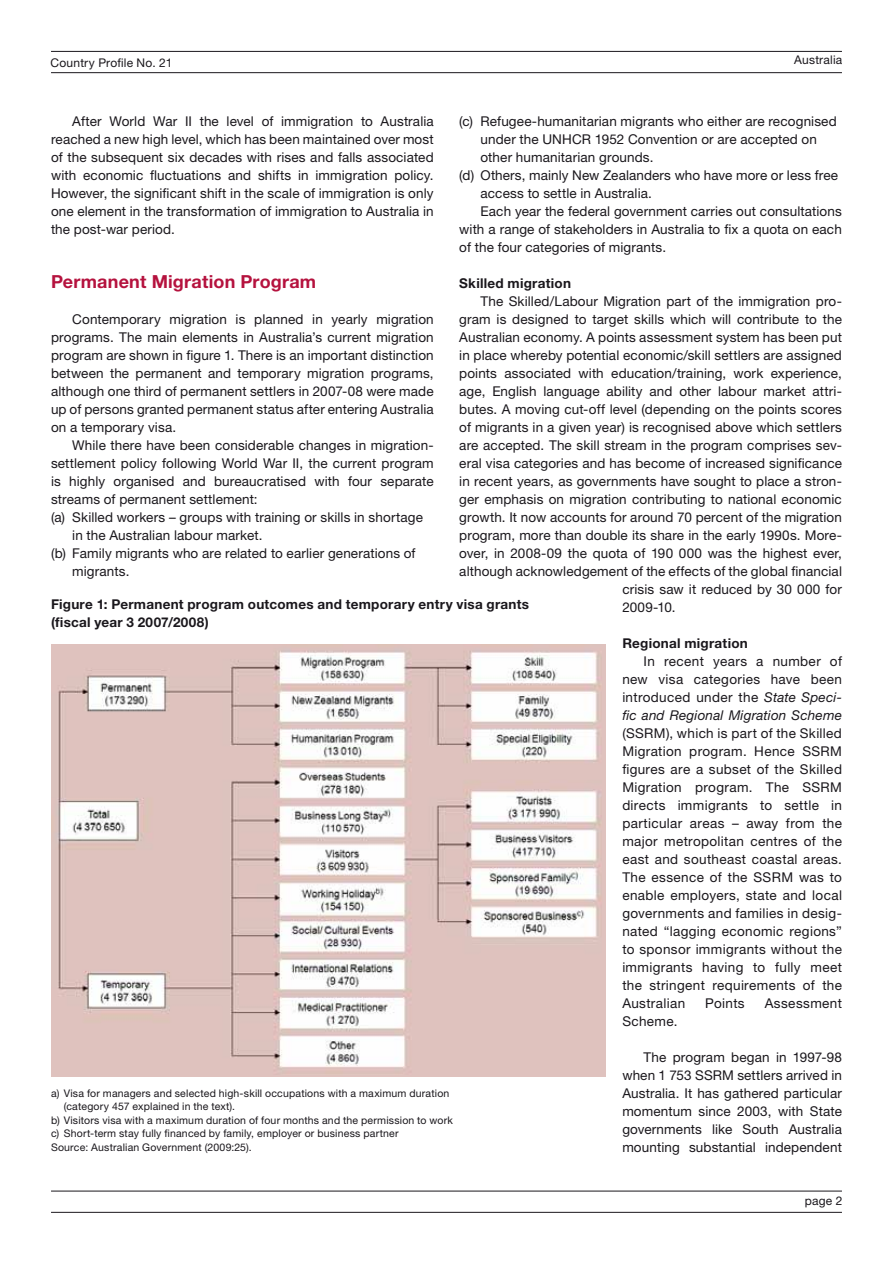
<style>
.page{position:relative;width:893px;height:1263px;background:#fff}
.page>*{position:absolute;margin:0;border:0;box-sizing:border-box;transform-origin:0 0}
.t1{font:700 18px "Helvetica Neue LT Pro";letter-spacing:.01em;color:#b5123e}
.t2{font:13.5px/18px "Helvetica Neue LT Pro";letter-spacing:.01em;color:#1a171c;text-align:justify}
.t3{font:700 13.5px/18px "Helvetica Neue LT Pro";letter-spacing:.02em;color:#1a171c}
.t4{font:13.5px "Helvetica Neue LT Pro";letter-spacing:.03em;color:#1a171c}
.t5{font:12px "Helvetica Neue LT Pro";letter-spacing:.015em;color:#1a171c}
.t6{font:10.5px "Helvetica Neue LT Pro";letter-spacing:.02em;color:#1a171c}
.s1{font-style:italic}
</style>
<div class="page">
<hr style="left:51px;top:51px;width:791px;height:1px;background:#1a171c">
<hr style="left:51px;top:72px;width:791px;height:1px;background:#1a171c">
<hr style="left:51px;top:1191px;width:791px;height:1px;background:#1a171c">
<hr style="left:51px;top:1212px;width:791px;height:1px;background:#1a171c">
<img style="left:51px;top:645px;width:554px;height:432px">
<p class="t5" style="left:51px;top:56px;width:123px">Country Profile No. 21</p>
<p class="t5" style="left:794px;top:53px;width:50px">Australia</p>
<p class="t2" style="left:459px;top:112px;width:379px">(c) Refugee-humanitarian migrants who either are recognised</p>
<p class="t2" style="left:480px;top:130px;width:338px">under the UNHCR 1952 Convention or are accepted on</p>
<p class="t2" style="left:480px;top:148px;width:174px">other humanitarian grounds.</p>
<p class="t2" style="left:459px;top:166px;width:380px">(d) Others, mainly New Zealanders who have more or less free</p>
<p class="t2" style="left:480px;top:184px;width:173px">access to settle in Australia.</p>
<p class="t2" style="left:480px;top:202px;width:363px">Each year the federal government carries out consultations</p>
<p class="t2" style="left:459px;top:220px;width:384px">with a range of stakeholders in Australia to fix a quota on each</p>
<p class="t2" style="left:459px;top:238px;width:208px">of the four categories of migrants.</p>
<p class="t3" style="left:459px;top:274px;width:113px">Skilled migration</p>
<p class="t2" style="left:480px;top:292px;width:363px">The Skilled/Labour Migration part of the immigration pro-</p>
<p class="t2" style="left:459px;top:310px;width:384px">gram is designed to target skills which will contribute to the</p>
<p class="t2" style="left:459px;top:328px;width:384px">Australian economy. A points assessment system has been put</p>
<p class="t2" style="left:459px;top:346px;width:384px">in place whereby potential economic/skill settlers are assigned</p>
<p class="t2" style="left:459px;top:364px;width:384px">points associated with education/training, work experience,</p>
<p class="t2" style="left:459px;top:382px;width:384px">age, English language ability and other labour market attri-</p>
<p class="t2" style="left:459px;top:400px;width:384px">butes. A moving cut-off level (depending on the points scores</p>
<p class="t2" style="left:459px;top:418px;width:384px">of migrants in a given year) is recognised above which settlers</p>
<p class="t2" style="left:459px;top:436px;width:384px">are accepted. The skill stream in the program comprises sev-</p>
<p class="t2" style="left:459px;top:454px;width:384px">eral visa categories and has become of increased significance</p>
<p class="t2" style="left:459px;top:472px;width:384px">in recent years, as governments have sought to place a stron-</p>
<p class="t2" style="left:459px;top:490px;width:384px">ger emphasis on migration contributing to national economic</p>
<p class="t2" style="left:459px;top:508px;width:384px">growth. It now accounts for around 70 percent of the migration</p>
<p class="t2" style="left:459px;top:526px;width:384px">program, more than double its share in the early 1990s. More-</p>
<p class="t2" style="left:459px;top:544px;width:384px">over, in 2008-09 the quota of 190 000 was the highest ever,</p>
<p class="t2" style="left:459px;top:562px;width:384px">although acknowledgement of the effects of the global financial</p>
<p class="t2" style="left:622px;top:580px;width:221px">crisis saw it reduced by 30 000 for</p>
<p class="t2" style="left:622px;top:598px;width:55px">2009-10.</p>
<p class="t3" style="left:622px;top:634px;width:127px">Regional migration</p>
<p class="t2" style="left:622px;top:652px;width:221px;text-indent:21px">In recent years a number of new visa categories have been introduced under the <span class="s1">State Speci&shy;fic and Regional Migration Scheme</span></p>
<p class="t2" style="left:622px;top:724px;width:221px">(SSRM), which is part of the Skilled Migration program. Hence SSRM figures are a subset of the Skilled Migration program. The SSRM directs immigrants to settle in particular areas – away from the major metropolitan centres of the east and southeast coastal areas.<br>The essence of the SSRM was to enable employers, state and local governments and families in desig&shy;nated “lagging economic regions” to sponsor immigrants without the immigrants having to fully meet the stringent requirements of the Australian</p>
<p class="t2" style="left:51px;top:112px;width:384px;text-indent:21px">After World War II the level of immigration to Australia reached a new high level, which has been maintained over most of the subsequent six decades with rises and falls associated with economic fluctuations and shifts in immigration policy.<br>However, the significant shift in the scale of immigration is only one element in the transformation of immigration to Australia in the post-war period.</p>
<h1 class="t1" style="left:51px;top:270px;width:267px">Permanent Migration Program</h1>
<p class="t2" style="left:51px;top:310px;width:384px;text-indent:21px">Contemporary migration is planned in yearly migration programs. The main elements in Australia’s current migration program are shown in figure 1. There is an important distinction between the permanent and temporary migration programs, although one third of permanent settlers in 2007-08 were made up of persons granted permanent status after entering Australia on a temporary visa.</p>
<p class="t2" style="left:72px;top:436px;width:363px">While there have been considerable changes in migration-</p>
<p class="t2" style="left:51px;top:454px;width:384px">settlement policy following World War II, the current program</p>
<p class="t2" style="left:51px;top:472px;width:384px">is highly organised and bureaucratised with four separate</p>
<p class="t2" style="left:51px;top:490px;width:208px">streams of permanent settlement:</p>
<p class="t2" style="left:51px;top:508px;width:373px">(a) Skilled workers – groups with training or skills in shortage</p>
<p class="t2" style="left:72px;top:526px;width:192px">in the Australian labour market.</p>
<p class="t2" style="left:51px;top:544px;width:366px">(b) Family migrants who are related to earlier generations of</p>
<p class="t2" style="left:72px;top:562px;width:59px">migrants.</p>
<p class="t3" style="left:51px;top:594px;width:480px">Figure 1: Permanent program outcomes and temporary entry visa grants (fiscal year 3 2007/2008)</p>
<p class="t2" style="left:705px;top:994px;width:41px">Points</p>
<p class="t4" style="left:765px;top:995px;width:79px">Assessment</p>
<p class="t6" style="left:51px;top:1087px;width:400px">a) Visa for managers and selected high-skill occupations with a maximum duration</p>
<p class="t6" style="left:64px;top:1100px;width:173px">(category 457 explained in the text).</p>
<p class="t6" style="left:51px;top:1114px;width:403px">b) Visitors visa with a maximum duration of four months and the permission to work</p>
<p class="t6" style="left:51px;top:1127px;width:349px">c) Short-term stay fully financed by family, employer or business partner</p>
<p class="t6" style="left:51px;top:1141px;width:202px">Source: Australian Government (2009:25).</p>
<p class="t2" style="left:622px;top:1012px;width:57px">Scheme.</p>
<p class="t2" style="left:622px;top:1048px;width:221px;text-indent:21px">The program began in 1997-98 when 1 753 SSRM settlers arrived in Australia. It has gathered particular momentum since 2003, with State governments like South Australia mounting substantial independent</p>
<p class="t5" style="left:805px;top:1194px;width:39px">page 2</p>
</div>
